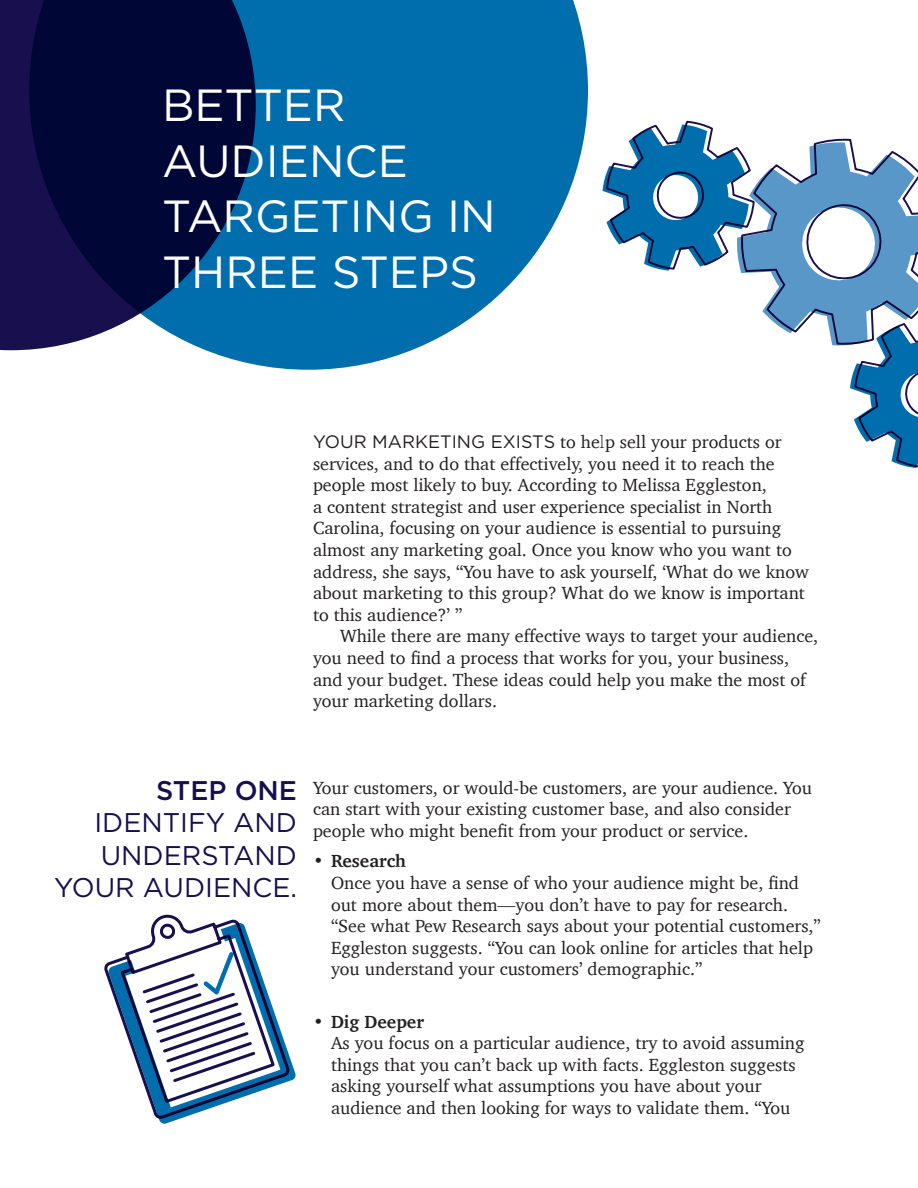
<style>
.page{position:relative;width:918px;height:1188px;background:#fff}
.page>*{position:absolute;margin:0;border:0;box-sizing:border-box;transform-origin:0 0}
.t1{font:45px/55.5px "Gotham";color:#fff}
.t2{font:27px/32.4px "Gotham";color:#180f4f;text-align:right}
.t3{font:500 27px "Gotham";color:#180f4f}
.t4{font:18px/21.6px "Charter";color:#231f20}
.s1{font-family:"Gotham"}
.s2{font-weight:700}
</style>
<div class="page">
<svg style="left:205px;top:0;width:383px;height:370px;background:#2481b8"></svg>
<svg style="left:0;top:0;width:256px;height:350px;background:#0c1b4f"></svg>
<svg style="left:104px;top:914px;width:192px;height:210px"></svg>
<svg style="left:603px;top:124px;width:315px;height:344px"></svg>
<p class="t1" style="left:162px;top:77px;width:335px">BETTER<br>AUDIENCE<br>TARGETING IN<br>THREE STEPS</p>
<p class="t4" style="left:313px;top:431px;width:497px"><span class="s1">YOUR MARKETING EXISTS</span> to help sell your products or services, and to do that effectively, you need it to reach the people most likely to buy. According to Melissa Eggleston,<br>a content strategist and user experience specialist in North Carolina, focusing on your audience is essential to pursuing almost any marketing goal. Once you know who you want to address, she says, “You have to ask yourself, ‘What do we know about marketing to this group? What do we know is important to this audience?’ ”</p>
<p class="t4" style="left:313px;top:625px;width:507px;text-indent:27px">While there are many effective ways to target your audience, you need to find a process that works for you, your business, and your budget. These ideas could help you make the most of your marketing dollars.</p>
<p class="t3" style="left:156px;top:773px;width:142px">STEP ONE</p>
<p class="t2" style="left:54px;top:806px;width:244px">IDENTIFY AND<br>UNDERSTAND<br>YOUR AUDIENCE.</p>
<p class="t4" style="left:313px;top:776px;width:500px">Your customers, or would-be customers, are your audience. You can start with your existing customer base, and also consider people who might benefit from your product or service.</p>
<p class="t4" style="left:331px;top:850px;width:491px;text-indent:-18px"><span class="s2">• Research<br></span>Once you have a sense of who your audience might be, find out more about them—you don’t have to pay for research. “See what Pew Research says about your potential customers,” Eggleston suggests. “You can look online for articles that help you understand your customers’ demographic.”</p>
<p class="t4" style="left:331px;top:1010px;width:475px;text-indent:-18px"><span class="s2">• Dig Deeper<br></span>As you focus on a particular audience, try to avoid assuming things that you can’t back up with facts. Eggleston suggests asking yourself what assumptions you have about your audience and then looking for ways to validate them. “You</p>
</div>
